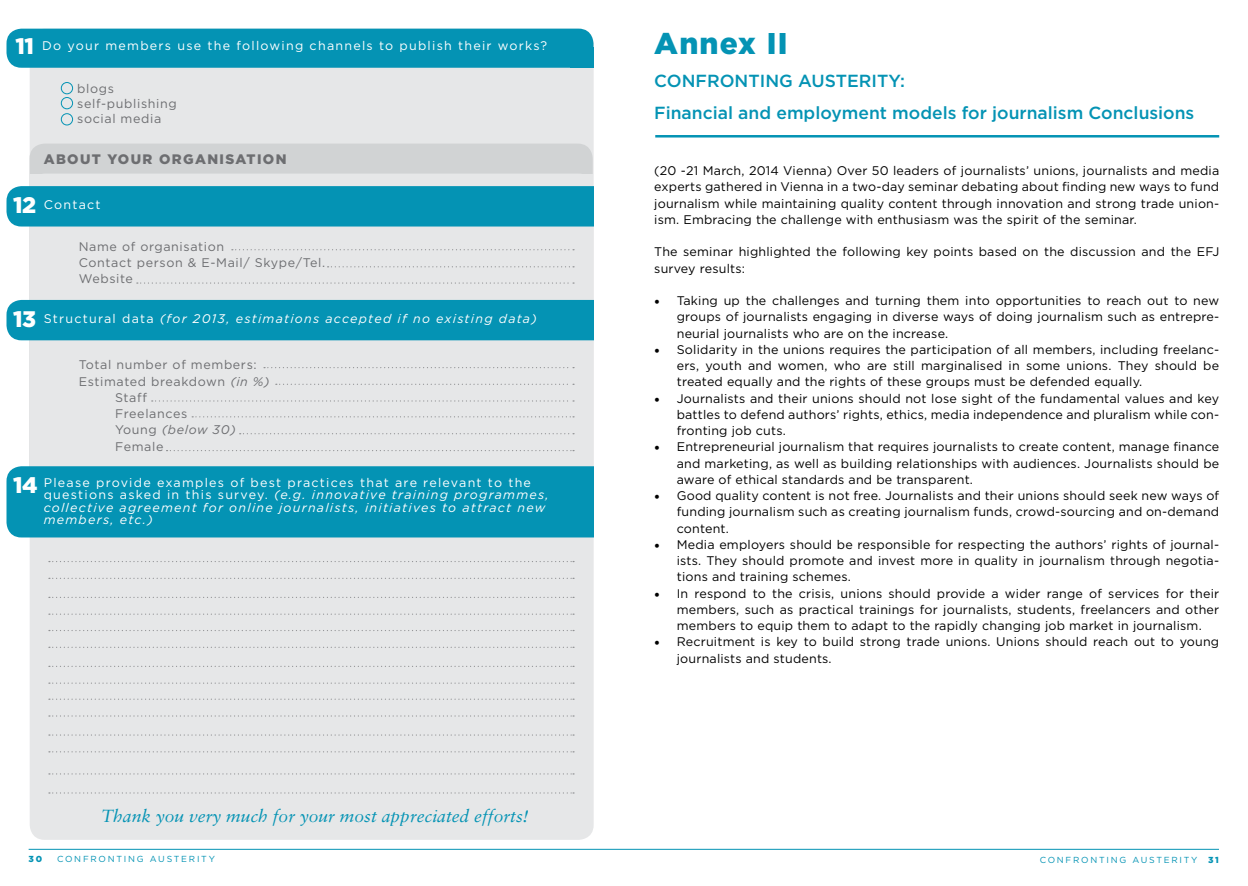
<style>
.page{position:relative;width:1248px;height:886px;background:#fff}
.page>*{position:absolute;margin:0;border:0;box-sizing:border-box;transform-origin:0 0}
.t1{font:900 30px "Gotham";letter-spacing:.04em;color:#0493b4}
.t2{font:900 22.5px "Gotham";color:#fff}
.t3{font:500 17.5px/32.5px "Gotham";color:#0493b4}
.t4{font:italic 17.5px "Sabon";color:#0493b4}
.t5{font:900 13.75px "Gotham";letter-spacing:.1em;color:#6d6e71}
.t6{font:12.5px/16.2px "Gotham";letter-spacing:.015em;color:#000;text-align:justify}
.t7{font:italic 12.5px/12.5px "Gotham";letter-spacing:.1em;color:#fff}
.t8{font:12.5px/15px "Gotham";letter-spacing:.05em;color:#6d6e71}
.t9{font:12.5px "Gotham";letter-spacing:.1em;color:#fff}
.t10{font:italic 12.5px "Gotham";letter-spacing:.05em;color:#6d6e71}
.t11{font:8.75px "Gotham";letter-spacing:.2em;color:#0493b4}
.t12{font:900 8.75px "Gotham";color:#0493b4}
.s1{font-weight:900;font-size:22.5px}
.s2{font-style:normal}
.s3{font-style:italic}
.s4{font-family:"Minion Pro";font-size:15px}
.s5{font-weight:900}
</style>
<div class="page">
<hr style="left:29px;top:849px;width:1189px;height:1px;background:#0493b4">
<hr style="left:655px;top:135px;width:563px;height:2px;background:#0493b4">
<div style="left:30px;top:29px;width:563px;height:811px;background:#e6e7e8;border-radius:15px"></div>
<div style="left:7px;top:29px;width:586px;height:39px;background:#0493b4;border-radius:15px"></div>
<div style="left:61px;top:82px;width:12px;height:12px;border:1px solid #0493b4;border-radius:50%"></div>
<div style="left:61px;top:97px;width:12px;height:12px;border:1px solid #0493b4;border-radius:50%"></div>
<div style="left:61px;top:113px;width:12px;height:12px;border:1px solid #0493b4;border-radius:50%"></div>
<div style="left:30px;top:144px;width:562px;height:340px;background:#d1d3d4;border-radius:15px"></div>
<div style="left:30px;top:174px;width:563px;height:310px;background:#e6e7e8;border-radius:15px"></div>
<div style="left:30px;top:174px;width:562px;height:52px;background:#e6e7e8"></div>
<div style="left:7px;top:186px;width:615px;height:40px;background:#0493b4;border-radius:15px"></div>
<div style="left:7px;top:300px;width:608px;height:40px;background:#0493b4;border-radius:15px"></div>
<div style="left:7px;top:466px;width:615px;height:71px;background:#0493b4;border-radius:15px"></div>
<svg style="left:232px;top:249px;width:342px;height:1px"></svg>
<svg style="left:327px;top:266px;width:247px;height:1px"></svg>
<svg style="left:137px;top:282px;width:437px;height:2px"></svg>
<svg style="left:276px;top:384px;width:298px;height:1px"></svg>
<svg style="left:152px;top:400px;width:422px;height:2px"></svg>
<svg style="left:192px;top:416px;width:382px;height:1px"></svg>
<svg style="left:240px;top:433px;width:334px;height:1px"></svg>
<svg style="left:166px;top:450px;width:408px;height:1px"></svg>
<svg style="left:49px;top:561px;width:525px;height:1px"></svg>
<svg style="left:49px;top:578px;width:525px;height:1px"></svg>
<svg style="left:49px;top:597px;width:525px;height:1px"></svg>
<svg style="left:49px;top:613px;width:525px;height:2px"></svg>
<svg style="left:49px;top:630px;width:525px;height:1px"></svg>
<svg style="left:49px;top:647px;width:525px;height:1px"></svg>
<svg style="left:49px;top:666px;width:525px;height:1px"></svg>
<svg style="left:49px;top:682px;width:525px;height:2px"></svg>
<svg style="left:49px;top:698px;width:525px;height:2px"></svg>
<svg style="left:49px;top:715px;width:525px;height:1px"></svg>
<svg style="left:49px;top:734px;width:525px;height:2px"></svg>
<svg style="left:49px;top:751px;width:525px;height:1px"></svg>
<svg style="left:49px;top:773px;width:525px;height:1px"></svg>
<svg style="left:49px;top:792px;width:525px;height:1px"></svg>
<svg style="left:264px;top:367px;width:310px;height:1px"></svg>
<div style="left:594px;top:0;width:43px;height:841px;background:#fff"></div>
<div style="left:570px;top:47px;width:23px;height:21px;background:#0493b4"></div>
<p class="t9" style="left:15px;top:38px;width:533px"><span class="s1">11</span> Do your members use the following channels to publish their works?</p>
<p class="t8" style="left:77px;top:80px;width:101px">blogs self-publishing social media</p>
<p class="t5" style="left:44px;top:150px;width:244px">ABOUT YOUR ORGANISATION</p>
<p class="t9" style="left:44px;top:197px;width:58px">Contact</p>
<p class="t8" style="left:79px;top:238px;width:248px;line-height:16.2px">Name of organisation<br>Contact person &amp; E-Mail/ Skype/Tel.<br>Website</p>
<p class="t7" style="left:44px;top:312px;width:494px"><span class="s2">Structural data</span> (for 2013, estimations accepted if no existing data)</p>
<p class="t8" style="left:79px;top:357px;width:179px">Total number of members:</p>
<p class="t8" style="left:79px;top:373px;width:192px">Estimated breakdown <span class="s3">(in %)</span></p>
<p class="t8" style="left:115px;top:390px;width:33px">Staff</p>
<p class="t8" style="left:115px;top:406px;width:74px">Freelances</p>
<p class="t10" style="left:115px;top:422px;width:122px"><span class="s2">Young</span> (below 30)</p>
<p class="t8" style="left:115px;top:438px;width:50px">Female</p>
<p class="t7" style="left:44px;top:476px;width:506px"><span class="s2">Please provide examples of best practices that are relevant to the questions asked in this survey.</span> (e.g. innovative training programmes, collective agreement for online journalists, initiatives to attract new members, etc.)</p>
<h2 class="t2" style="left:13px;top:190px;width:24px">12</h2>
<h2 class="t2" style="left:13px;top:303px;width:24px">13</h2>
<h2 class="t2" style="left:13px;top:470px;width:26px">14</h2>
<h3 class="t4" style="left:102px;top:805px;width:428px">Thank you very much for your most appreciated efforts!</h3>
<h1 class="t1" style="left:654px;top:23px;width:135px">Annex II</h1>
<h3 class="t3" style="left:654px;top:64px;width:541px">CONFRONTING AUSTERITY:<br>Financial and employment models for journalism Conclusions</h3>
<p class="t6" style="left:654px;top:162px;width:566px">(20 -21 March, 2014 Vienna) Over 50 leaders of journalists’ unions, journalists and media experts gathered in Vienna in a two-day seminar debating about finding new ways to fund journalism while maintaining quality content through innovation and strong trade union&shy;ism. Embracing the challenge with enthusiasm was the spirit of the seminar.</p>
<p class="t6" style="left:654px;top:243px;width:566px">The seminar highlighted the following key points based on the discussion and the EFJ survey results:</p>
<p class="t6" style="left:676px;top:292px;width:544px;text-indent:-22px"><span class="s4">•</span> Taking up the challenges and turning them into opportunities to reach out to new groups of journalists engaging in diverse ways of doing journalism such as entrepre&shy;neurial journalists who are on the increase.</p>
<p class="t6" style="left:676px;top:341px;width:544px;text-indent:-22px"><span class="s4">•</span> Solidarity in the unions requires the participation of all members, including freelanc&shy;ers, youth and women, who are still marginalised in some unions. They should be treated equally and the rights of these groups must be defended equally.</p>
<p class="t6" style="left:676px;top:390px;width:544px;text-indent:-22px"><span class="s4">•</span> Journalists and their unions should not lose sight of the fundamental values and key battles to defend authors’ rights, ethics, media independence and pluralism while con&shy;fronting job cuts.</p>
<p class="t6" style="left:676px;top:438px;width:544px;text-indent:-22px"><span class="s4">•</span> Entrepreneurial journalism that requires journalists to create content, manage finance and marketing, as well as building relationships with audiences. Journalists should be aware of ethical standards and be transparent.</p>
<p class="t6" style="left:676px;top:487px;width:544px;text-indent:-22px"><span class="s4">•</span> Good quality content is not free. Journalists and their unions should seek new ways of funding journalism such as creating journalism funds, crowd-sourcing and on-demand content.</p>
<p class="t6" style="left:676px;top:536px;width:544px;text-indent:-22px"><span class="s4">•</span> Media employers should be responsible for respecting the authors’ rights of journal&shy;ists. They should promote and invest more in quality in journalism through negotia&shy;tions and training schemes.</p>
<p class="t6" style="left:676px;top:585px;width:544px;text-indent:-22px"><span class="s4">•</span> In respond to the crisis, unions should provide a wider range of services for their members, such as practical trainings for journalists, students, freelancers and other members to equip them to adapt to the rapidly changing job market in journalism.</p>
<p class="t6" style="left:676px;top:633px;width:544px;text-indent:-22px"><span class="s4">•</span> Recruitment is key to build strong trade unions. Unions should reach out to young journalists and students.</p>
<p class="t12" style="left:29px;top:853px;width:15px">30</p>
<p class="t11" style="left:57px;top:853px;width:159px">CONFRONTING AUSTERITY</p>
<p class="t11" style="left:1039px;top:854px;width:181px">CONFRONTING AUSTERITY <span class="s5">31</span></p>
</div>
